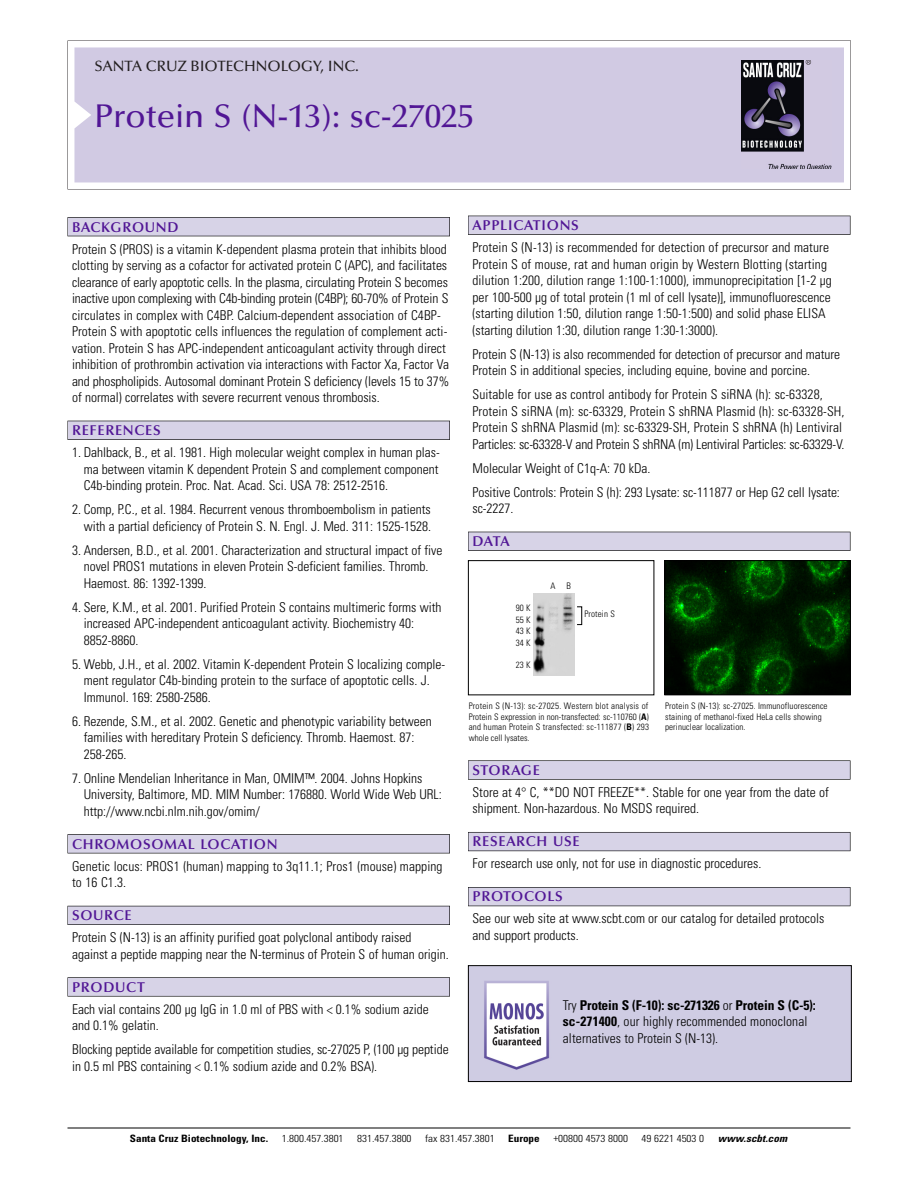
<style>
.page{position:relative;width:918px;height:1188px;background:#fff}
.page>*{position:absolute;margin:0;border:0;box-sizing:border-box;transform-origin:0 0}
.t1{font:500 33px "Optima";color:#511695}
.t2{font:500 15px "Optima";color:#231f20}
.t3{font:600 14.25px "Optima";letter-spacing:.05em;color:#511695}
.t4{font:300 condensed 13.5px/16.5px "Univers";color:#000}
.t5{font:300 condensed 10.2px "Univers";color:#000;scale:1.1 1}
.t6{font:700 condensed 10.2px "Univers";color:#000;scale:1.1 1}
.t7{font:italic 700 condensed 10.2px "Univers";letter-spacing:.005em;color:#000;scale:1.1 1}
.t8{font:300 condensed 9px/10.5px "Univers";letter-spacing:.015em;color:#000}
.s1{font-weight:700}
</style>
<div class="page">
<svg style="left:68px;top:40px;width:783px;height:149px"></svg>
<div style="left:74px;top:47px;width:770px;height:135px;background:#d1cae3"></div>
<img style="left:741px;top:60px;width:90px;height:108px">
<div style="left:68px;top:217px;width:382px;height:19px;background:#525156"></div>
<div style="left:68px;top:218px;width:381px;height:18px;background:#d7d3e7"></div>
<div style="left:68px;top:421px;width:382px;height:19px;background:#515055"></div>
<div style="left:68px;top:421px;width:381px;height:18px;background:#d7d3e7"></div>
<div style="left:68px;top:834px;width:382px;height:19px;background:#545357"></div>
<div style="left:68px;top:835px;width:381px;height:18px;background:#d7d3e7"></div>
<div style="left:68px;top:906px;width:382px;height:19px;background:#54535a"></div>
<div style="left:68px;top:906px;width:381px;height:18px;background:#d7d3e7"></div>
<svg style="left:68px;top:977px;width:382px;height:20px"></svg>
<div style="left:68px;top:978px;width:381px;height:18px;background:#d7d3e7"></div>
<div style="left:468px;top:216px;width:382px;height:19px;background:#525155"></div>
<div style="left:468px;top:216px;width:382px;height:18px;background:#d7d3e7"></div>
<div style="left:468px;top:532px;width:382px;height:19px;background:#515055"></div>
<div style="left:468px;top:532px;width:382px;height:18px;background:#d7d3e7"></div>
<div style="left:468px;top:760px;width:382px;height:20px;background:#666"></div>
<div style="left:468px;top:761px;width:382px;height:18px;background:#d7d3e7"></div>
<div style="left:468px;top:832px;width:382px;height:19px;background:#5b5961"></div>
<div style="left:468px;top:833px;width:382px;height:18px;background:#d7d3e7"></div>
<div style="left:468px;top:887px;width:382px;height:19px;background:#535259"></div>
<div style="left:468px;top:888px;width:382px;height:18px;background:#d7d3e7"></div>
<hr style="left:68px;top:1128px;width:782px;height:1px;background:#000">
<div style="left:468px;top:560px;width:186px;height:135px;border:1px solid #000"></div>
<img style="left:666px;top:562px;width:183px;height:131px">
<div style="left:664px;top:560px;width:187px;height:135px;border:1px solid #000"></div>
<img style="left:534px;top:594px;width:41px;height:82px">
<div style="left:577px;top:607px;width:5px;height:18px;border:1px solid #000"></div>
<img style="left:470px;top:967px;width:380px;height:113px">
<div style="left:468px;top:965px;width:384px;height:117px;border:1px solid #000"></div>
<p class="t2" style="left:94px;top:61px;width:266px">SANTA CRUZ BIOTECHNOLOGY, INC.</p>
<h1 class="t1" style="left:94px;top:103px;width:381px">Protein S (N-13): sc-27025</h1>
<p class="t3" style="left:72px;top:221px;width:108px">BACKGROUND</p>
<p class="t4" style="left:72px;top:242px;width:379px">Protein S (PROS) is a vitamin K-dependent plasma protein that inhibits blood clotting by serving as a cofactor for activated protein C (APC), and facilitates clearance of early apoptotic cells. In the plasma, circulating Protein S becomes inactive upon complexing with C4b-binding protein (C4BP); 60-70% of Protein S circulates in complex with C4BP. Calcium-dependent association of C4BP-Protein S with apoptotic cells influences the regulation of complement acti&shy;vation. Protein S has APC-independent anticoagulant activity through direct inhibition of prothrombin activation via interactions with Factor Xa, Factor Va and phospholipids. Autosomal dominant Protein S deficiency (levels 15 to 37% of normal) correlates with severe recurrent venous thrombosis.</p>
<p class="t3" style="left:72px;top:425px;width:90px">REFERENCES</p>
<p class="t4" style="left:84px;top:445px;width:358px;text-align:justify;text-indent:-12px">1. Dahlback, B., et al. 1981. High molecular weight complex in human plas&shy;ma between vitamin K dependent Protein S and complement component C4b-binding protein. Proc. Nat. Acad. Sci. USA 78: 2512-2516.</p>
<p class="t4" style="left:72px;top:502px;width:361px;text-align:right">2. Comp, P.C., et al. 1984. Recurrent venous thromboembolism in patients with a partial deficiency of Protein S. N. Engl. J. Med. 311: 1525-1528.</p>
<p class="t4" style="left:84px;top:543px;width:360px;text-indent:-12px">3. Andersen, B.D., et al. 2001. Characterization and structural impact of five novel PROS1 mutations in eleven Protein S-deficient families. Thromb.<br>Haemost. 86: 1392-1399.</p>
<p class="t4" style="left:84px;top:600px;width:359px;text-indent:-12px">4. Sere, K.M., et al. 2001. Purified Protein S contains multimeric forms with increased APC-independent anticoagulant activity. Biochemistry 40:<br>8852-8860.</p>
<p class="t4" style="left:84px;top:657px;width:363px;text-indent:-12px">5. Webb, J.H., et al. 2002. Vitamin K-dependent Protein S localizing comple&shy;ment regulator C4b-binding protein to the surface of apoptotic cells. J.<br>Immunol. 169: 2580-2586.</p>
<p class="t4" style="left:84px;top:714px;width:350px;text-indent:-12px">6. Rezende, S.M., et al. 2002. Genetic and phenotypic variability between families with hereditary Protein S deficiency. Thromb. Haemost. 87:<br>258-265.</p>
<p class="t4" style="left:84px;top:771px;width:360px;text-indent:-12px">7. Online Mendelian Inheritance in Man, OMIM™. 2004. Johns Hopkins<br>University, Baltimore, MD. MIM Number: 176880. World Wide Web URL: http://www.ncbi.nlm.nih.gov/omim/</p>
<p class="t3" style="left:72px;top:838px;width:207px">CHROMOSOMAL LOCATION</p>
<p class="t4" style="left:72px;top:859px;width:372px">Genetic locus: PROS1 (human) mapping to 3q11.1; Pros1 (mouse) mapping to 16 C1.3.</p>
<p class="t3" style="left:72px;top:910px;width:61px">SOURCE</p>
<p class="t4" style="left:72px;top:930px;width:378px">Protein S (N-13) is an affinity purified goat polyclonal antibody raised against a peptide mapping near the N-terminus of Protein S of human origin.</p>
<p class="t3" style="left:72px;top:981px;width:74px">PRODUCT</p>
<p class="t4" style="left:72px;top:1002px;width:358px">Each vial contains 200 µg IgG in 1.0 ml of PBS with &lt; 0.1% sodium azide and 0.1% gelatin.</p>
<p class="t4" style="left:72px;top:1042px;width:378px">Blocking peptide available for competition studies, sc-27025 P, (100 µg peptide in 0.5 ml PBS containing &lt; 0.1% sodium azide and 0.2% BSA).</p>
<p class="t3" style="left:473px;top:219px;width:108px">APPLICATIONS</p>
<p class="t4" style="left:473px;top:240px;width:361px">Protein S (N-13) is recommended for detection of precursor and mature Protein S of mouse, rat and human origin by Western Blotting (starting dilution 1:200, dilution range 1:100-1:1000), immunoprecipitation [1-2 µg per 100-500 µg of total protein (1 ml of cell lysate)], immunofluorescence (starting dilution 1:50, dilution range 1:50-1:500) and solid phase ELISA (starting dilution 1:30, dilution range 1:30-1:3000).</p>
<p class="t4" style="left:473px;top:347px;width:369px">Protein S (N-13) is also recommended for detection of precursor and mature<br>Protein S in additional species, including equine, bovine and porcine.</p>
<p class="t4" style="left:473px;top:387px;width:373px">Suitable for use as control antibody for Protein S siRNA (h): sc-63328, Protein S siRNA (m): sc-63329, Protein S shRNA Plasmid (h): sc-63328-SH, Protein S shRNA Plasmid (m): sc-63329-SH, Protein S shRNA (h) Lentiviral Particles: sc-63328-V and Protein S shRNA (m) Lentiviral Particles: sc-63329-V.</p>
<p class="t4" style="left:473px;top:457px;width:369px;line-height:24px">Molecular Weight of C1q-A: 70 kDa.<br>Positive Controls: Protein S (h): 293 Lysate: sc-111877 or Hep G2 cell lysate:</p>
<p class="t4" style="left:473px;top:501px;width:42px">sc-2227.</p>
<p class="t3" style="left:473px;top:536px;width:39px">DATA</p>
<p class="t8" style="left:516px;top:603px;width:16px;line-height:12px">90 K<br>55 K</p>
<p class="t8" style="left:516px;top:625px;width:16px;line-height:12px">43 K<br>34 K</p>
<p class="t8" style="left:516px;top:660px;width:16px">23 K</p>
<p class="t8" style="left:551px;top:582px;width:22px">A B</p>
<p class="t8" style="left:584px;top:610px;width:32px">Protein S</p>
<p class="t8" style="left:469px;top:702px;width:182px;text-align:justify">Protein S (N-13): sc-27025. Western blot analysis of Protein S expression in non-transfected: sc-110760 (<span class="s1">A</span>) and human Protein S transfected: sc-111877 (<span class="s1">B</span>) 293 whole cell lysates.</p>
<p class="t8" style="left:665px;top:702px;width:164px">Protein S (N-13): sc-27025. Immunofluorescence staining of methanol-fixed HeLa cells showing perinuclear localization.</p>
<p class="t3" style="left:473px;top:764px;width:69px">STORAGE</p>
<p class="t4" style="left:473px;top:785px;width:358px">Store at 4° C, **DO NOT FREEZE**. Stable for one year from the date of shipment. Non-hazardous. No MSDS required.</p>
<p class="t3" style="left:473px;top:836px;width:109px">RESEARCH USE</p>
<p class="t4" style="left:473px;top:857px;width:290px">For research use only, not for use in diagnostic procedures.</p>
<p class="t3" style="left:473px;top:891px;width:92px">PROTOCOLS</p>
<p class="t4" style="left:473px;top:912px;width:353px">See our web site at www.scbt.com or our catalog for detailed protocols and support products.</p>
<p class="t4" style="left:563px;top:998px;width:255px">Try <span class="s1">Protein S (F-10): sc-271326</span> or <span class="s1">Protein S (C-5): sc-271400</span>, our highly recommended monoclonal alternatives to Protein S (N-13).</p>
<p class="t6" style="left:130px;top:1135px;width:127px">Santa Cruz Biotechnology, Inc.</p>
<p class="t5" style="left:282px;top:1135px;width:58px">1.800.457.3801</p>
<p class="t5" style="left:357px;top:1135px;width:51px">831.457.3800</p>
<p class="t5" style="left:425px;top:1135px;width:65px">fax 831.457.3801</p>
<p class="t6" style="left:508px;top:1135px;width:30px">Europe</p>
<p class="t5" style="left:553px;top:1135px;width:69px">+00800 4573 8000</p>
<p class="t5" style="left:642px;top:1135px;width:58px">49 6221 4503 0</p>
<p class="t7" style="left:718px;top:1135px;width:64px">www.scbt.com</p>
</div>
